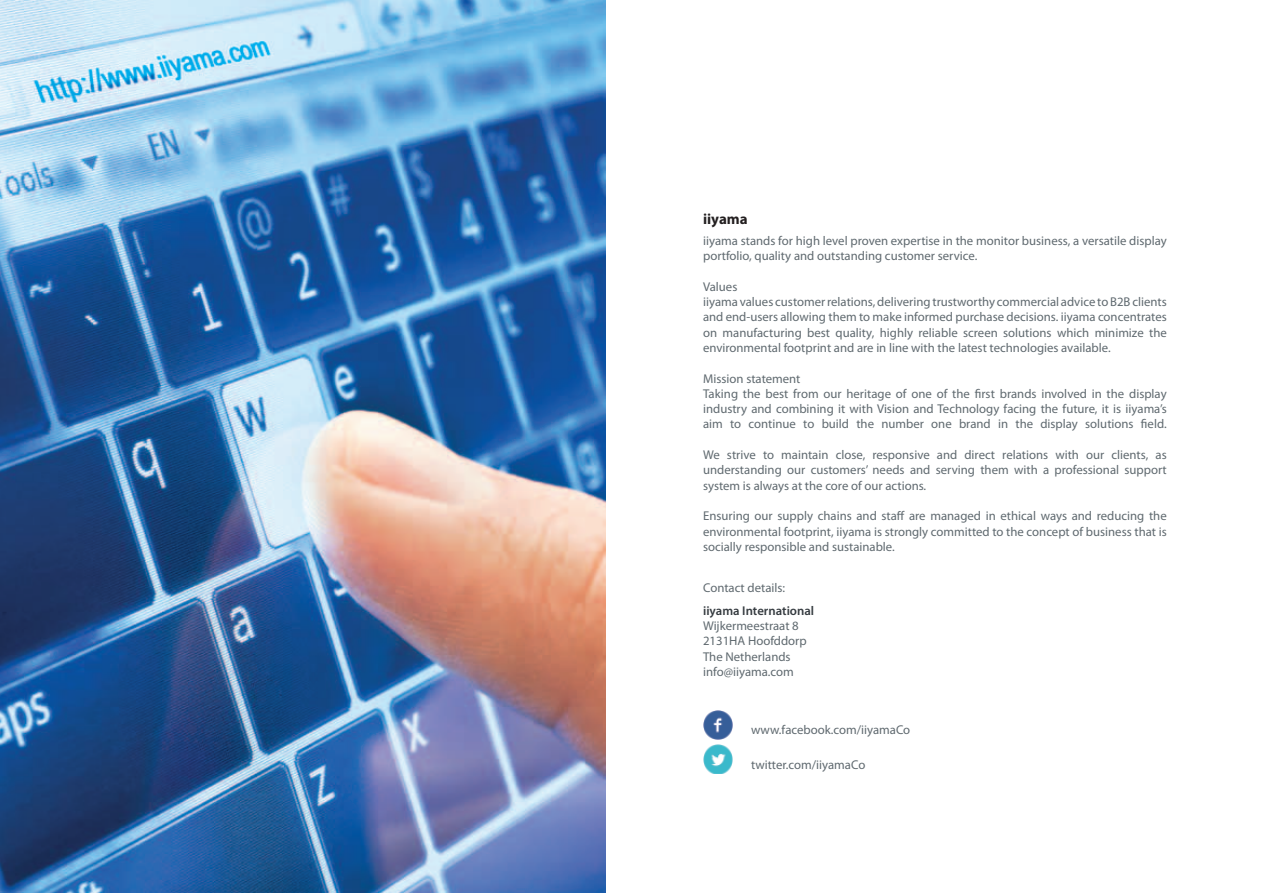
<style>
.page{position:relative;width:1263px;height:893px;background:#fff}
.page>*{position:absolute;margin:0;border:0;box-sizing:border-box;transform-origin:0 0}
.t1{font:700 15px "Myriad Pro";color:#231f20}
.t2{font:12.75px/15.3px "Myriad Pro";color:#5f696f}
.t3{font:600 12.75px "Myriad Pro";color:#353b40}
</style>
<div class="page">
<img style="left:703px;top:745px;width:30px;height:29px">
<img style="left:703px;top:710px;width:30px;height:29px">
<img style="left:0;top:0;width:605px;height:893px">
<p class="t1" style="left:703px;top:209px;width:46px">iiyama</p>
<p class="t2" style="left:703px;top:233px;width:465px">iiyama stands for high level proven expertise in the monitor business, a versatile display portfolio, quality and outstanding customer service.</p>
<p class="t2" style="left:703px;top:279px;width:465px">Values<br>iiyama values customer relations, delivering trustworthy commercial advice to B2B clients and end-users allowing them to make informed purchase decisions. iiyama concentrates on manufacturing best quality, highly reliable screen solutions which minimize the environmental footprint and are in line with the latest technologies available.</p>
<p class="t2" style="left:703px;top:370px;width:465px">Mission statement<br>Taking the best from our heritage of one of the first brands involved in the display industry and combining it with Vision and Technology facing the future, it is iiyama’s aim to continue to build the number one brand in the display solutions field.</p>
<p class="t2" style="left:703px;top:447px;width:465px;text-align:justify">We strive to maintain close, responsive and direct relations with our clients, as understanding our customers’ needs and serving them with a professional support system is always at the core of our actions.</p>
<p class="t2" style="left:703px;top:508px;width:465px;text-align:justify">Ensuring our supply chains and staff are managed in ethical ways and reducing the environmental footprint, iiyama is strongly committed to the concept of business that is socially responsible and sustainable.</p>
<p class="t2" style="left:703px;top:580px;width:84px">Contact details:</p>
<p class="t3" style="left:703px;top:602px;width:113px">iiyama International</p>
<p class="t2" style="left:703px;top:618px;width:105px">Wijkermeestraat 8<br>2131HA Hoofddorp<br>The Netherlands info@iiyama.com</p>
<p class="t2" style="left:751px;top:722px;width:161px">www.facebook.com/iiyamaCo</p>
<p class="t2" style="left:751px;top:757px;width:116px">twitter.com/iiyamaCo</p>
</div>
